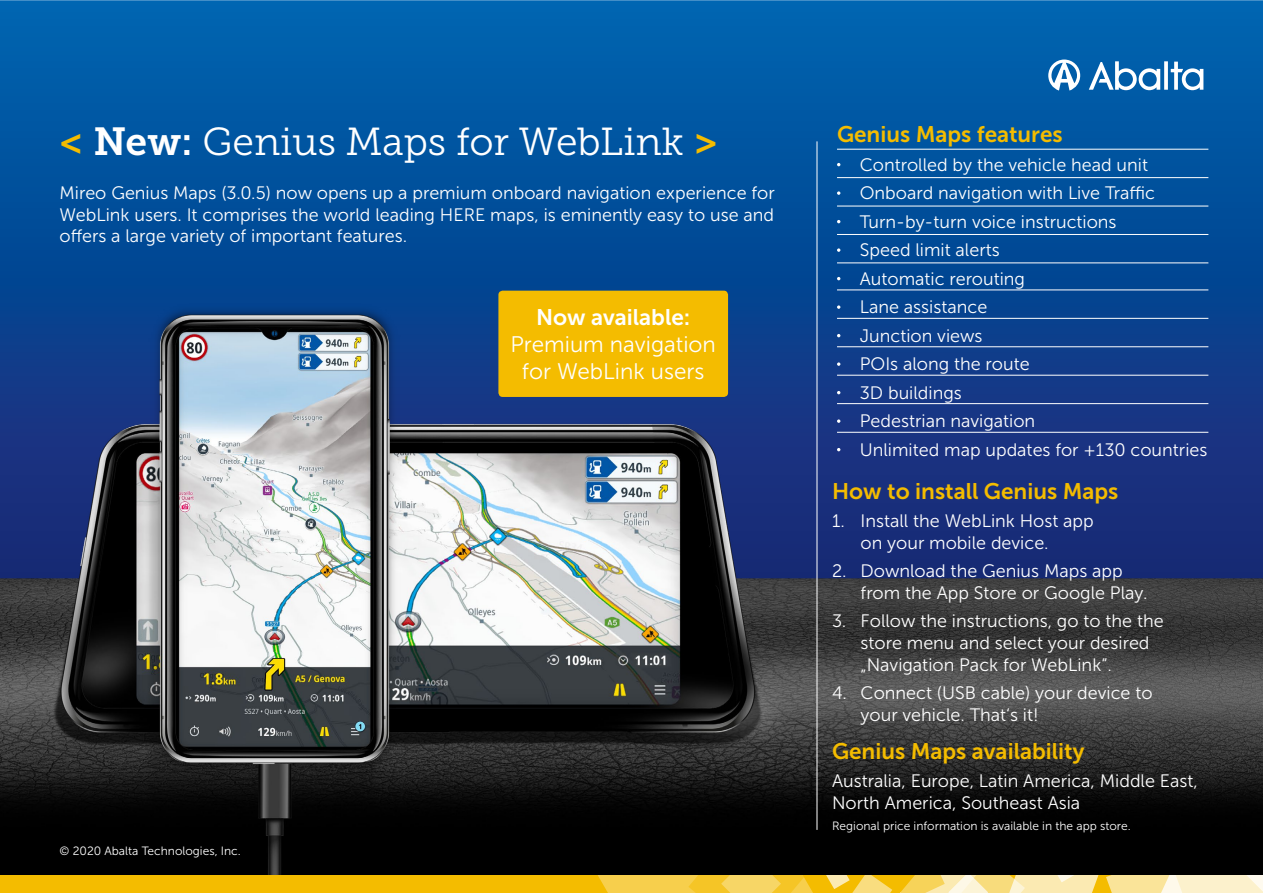
<style>
.page{position:relative;width:1263px;height:893px;background:#fff}
.page>*{position:absolute;margin:0;border:0;box-sizing:border-box;transform-origin:0 0}
.t1{font:39px "Museo Slab 300";color:#fff}
.t2{font:22.5px "Museo Sans 700";color:#f4bc00}
.t3{font:22.5px/27px "Museo Sans 300";color:#fff;text-align:center}
.t4{font:22.5px "Museo Sans 700";color:#fff}
.t5{font:18px/28.5px "Museo Sans 300";color:#fff}
.t6{font:12px "Museo Sans 300";color:#fff}
.s1{font-family:"Museo Slab 700";color:#f4bc00}
.s2{font-family:"Museo Slab 700"}
</style>
<div class="page">
<img style="left:0;top:0;width:1263px;height:267px">
<div style="left:0;top:874px;width:1263px;height:19px;background:#f4bc00"></div>
<svg style="left:584px;top:874px;width:679px;height:19px;background:#ebce6e"></svg>
<img style="left:0;top:267px;width:1263px;height:607px">
<svg style="left:1048px;top:60px;width:155px;height:31px"></svg>
<svg style="left:837px;top:191px;width:3px;height:4px"></svg>
<svg style="left:837px;top:248px;width:3px;height:4px"></svg>
<svg style="left:837px;top:305px;width:3px;height:4px"></svg>
<svg style="left:837px;top:362px;width:3px;height:4px"></svg>
<svg style="left:837px;top:419px;width:3px;height:4px"></svg>
<hr style="left:837px;top:149px;width:371px;height:1px;background:#fff">
<hr style="left:837px;top:177px;width:371px;height:1px;background:#fff">
<hr style="left:837px;top:206px;width:371px;height:1px;background:#fff">
<hr style="left:837px;top:234px;width:371px;height:1px;background:#fff">
<hr style="left:837px;top:263px;width:371px;height:1px;background:#fff">
<hr style="left:837px;top:290px;width:371px;height:1px;background:#fff">
<hr style="left:837px;top:318px;width:371px;height:1px;background:#fff">
<hr style="left:837px;top:346px;width:371px;height:1px;background:#fff">
<hr style="left:837px;top:375px;width:371px;height:1px;background:#fff">
<hr style="left:837px;top:403px;width:371px;height:1px;background:#fff">
<hr style="left:837px;top:432px;width:371px;height:1px;background:#fff">
<div style="left:498px;top:291px;width:230px;height:106px;background:#f4bc00;border-radius:4px"></div>
<hr style="left:817px;top:141px;width:1px;height:689px;background:#fff">
<h1 class="t1" style="left:60px;top:120px;width:660px"><span class="s1">&lt;</span> <span class="s2">New:</span> Genius Maps for WebLink <span class="s1">&gt;</span></h1>
<p class="t5" style="left:60px;top:182px;width:717px;line-height:21.6px;text-align:justify">Mireo Genius Maps (3.0.5) now opens up a premium onboard navigation experience for WebLink users. It comprises the world leading HERE maps, is eminently easy to use and offers a large variety of important features.</p>
<p class="t6" style="left:60px;top:845px;width:183px">© 2020 Abalta Technologies, Inc.</p>
<p class="t4" style="left:536px;top:305px;width:156px">Now available:</p>
<p class="t3" style="left:510px;top:331px;width:207px">Premium navigation for WebLink users</p>
<p class="t2" style="left:837px;top:122px;width:227px">Genius Maps features</p>
<p class="t5" style="left:860px;top:151px;width:349px">Controlled by the vehicle head unit<br>Onboard navigation with Live Traffic<br>Turn-by-turn voice instructions<br>Speed limit alerts<br>Automatic rerouting<br>Lane assistance<br>Junction views<br>POIs along the route<br>3D buildings<br>Pedestrian navigation<br>Unlimited map updates for +130 countries</p>
<p class="t2" style="left:832px;top:478px;width:288px">How to install Genius Maps</p>
<p class="t5" style="left:860px;top:510px;width:235px;line-height:21.6px;text-indent:-28px">1. Install the WebLink Host app on your mobile device.</p>
<p class="t5" style="left:860px;top:560px;width:288px;line-height:21.6px;text-indent:-28px">2. Download the Genius Maps app from the App Store or Google Play.</p>
<p class="t5" style="left:860px;top:610px;width:305px;line-height:21.6px;text-indent:-28px">3. Follow the instructions, go to the the store menu and select your desired „Navigation Pack for WebLink“.</p>
<p class="t5" style="left:860px;top:682px;width:294px;line-height:21.6px;text-indent:-28px">4. Connect (USB cable) your device to your vehicle. That‘s it!</p>
<p class="t2" style="left:832px;top:738px;width:254px">Genius Maps availability</p>
<p class="t5" style="left:832px;top:770px;width:367px;line-height:21.6px">Australia, Europe, Latin America, Middle East,<br>North America, Southeast Asia</p>
<p class="t6" style="left:832px;top:819px;width:300px">Regional price information is available in the app store.</p>
</div>
